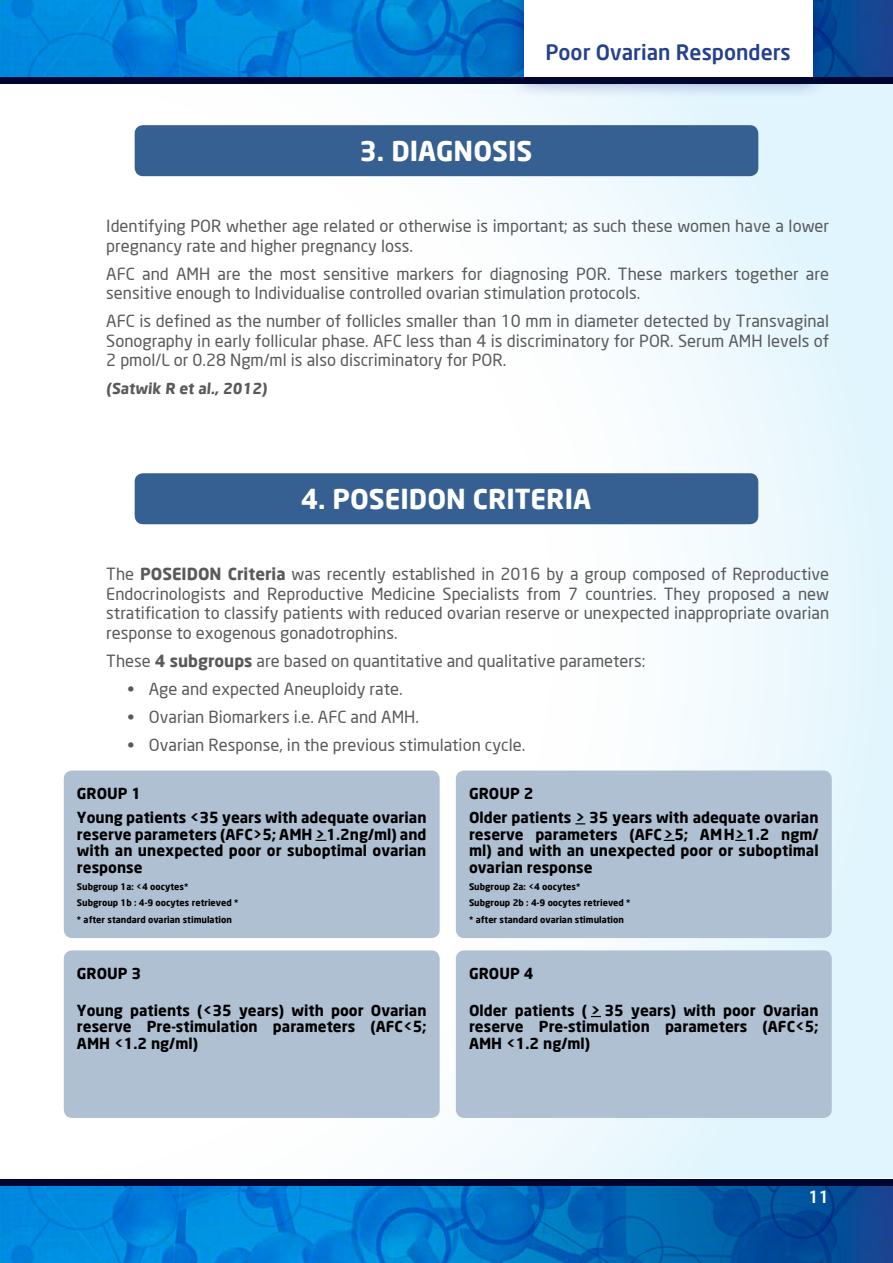
<style>
.page{position:relative;width:893px;height:1263px;background:#fff}
.page>*{position:absolute;margin:0;border:0;box-sizing:border-box;transform-origin:0 0}
.t1{font:700 27px "Neo Sans";color:#fff}
.t2{font:500 21px "Neo Sans";color:#25408f}
.t3{font:16.5px/19.5px "Neo Sans";color:#58595b}
.t4{font:500 16.5px "Neo Sans";color:#fff}
.t5{font:700 15px/16.5px "Neo Sans";color:#000;text-align:justify}
.t6{font:700 15px "Neo Sans";color:#58595b}
.t7{font:700 9px/16.6px "Neo Sans";color:#000}
.s1{font-weight:700}
</style>
<div class="page">
<img style="left:0;top:0;width:893px;height:77px">
<img style="left:0;top:1186px;width:893px;height:77px">
<div style="left:0;top:79px;width:893px;height:1099px;background:linear-gradient(to right,#fff,#e9f8fd)"></div>
<div style="left:505px;top:0;width:326px;height:100px;background:#0b0080;opacity:.45"></div>
<div style="left:524px;top:0;width:288px;height:81px;background:#fff"></div>
<div style="left:0;top:77px;width:893px;height:7px;background:#00062f"></div>
<div style="left:0;top:1179px;width:893px;height:7px;background:#00062f"></div>
<div style="left:135px;top:125px;width:623px;height:51px;background:#366091;border-radius:9px"></div>
<div style="left:135px;top:473px;width:623px;height:51px;background:#366091;border-radius:9px"></div>
<div style="left:64px;top:950px;width:376px;height:168px;background:#afc0d3;border-radius:9px"></div>
<div style="left:456px;top:950px;width:376px;height:168px;background:#afc0d3;border-radius:9px"></div>
<div style="left:64px;top:770px;width:376px;height:168px;background:#afc0d3;border-radius:9px"></div>
<div style="left:456px;top:770px;width:376px;height:168px;background:#afc0d3;border-radius:9px"></div>
<p class="t2" style="left:545px;top:39px;width:247px">Poor Ovarian Responders</p>
<h1 class="t1" style="left:359px;top:134px;width:174px">3. DIAGNOSIS</h1>
<p class="t3" style="left:106px;top:216px;width:724px">Identifying POR whether age related or otherwise is important; as such these women have a lower pregnancy rate and higher pregnancy loss.</p>
<p class="t3" style="left:106px;top:264px;width:724px">AFC and AMH are the most sensitive markers for diagnosing POR. These markers together are sensitive enough to Individualise controlled ovarian stimulation protocols.</p>
<p class="t3" style="left:106px;top:311px;width:724px;text-align:justify">AFC is defined as the number of follicles smaller than 10 mm in diameter detected by Transvaginal Sonography in early follicular phase. AFC less than 4 is discriminatory for POR. Serum AMH levels of 2 pmol/L or 0.28 Ngm/ml is also discriminatory for POR.</p>
<p class="t6" style="left:106px;top:379px;width:164px">(Satwik R et al., 2012)</p>
<h1 class="t1" style="left:301px;top:482px;width:292px">4. POSEIDON CRITERIA</h1>
<p class="t3" style="left:106px;top:564px;width:724px;text-align:justify">The <span class="s1">POSEIDON Criteria</span> was recently established in 2016 by a group composed of Reproductive Endocrinologists and Reproductive Medicine Specialists from 7 countries. They proposed a new stratification to classify patients with reduced ovarian reserve or unexpected inappropriate ovarian response to exogenous gonadotrophins.</p>
<p class="t3" style="left:106px;top:651px;width:541px">These <span class="s1">4 subgroups</span> are based on quantitative and qualitative parameters:</p>
<p class="t3" style="left:128px;top:679px;width:277px">• Age and expected Aneuploidy rate.</p>
<p class="t3" style="left:128px;top:707px;width:293px">• Ovarian Biomarkers i.e. AFC and AMH.</p>
<p class="t3" style="left:128px;top:735px;width:399px">• Ovarian Response, in the previous stimulation cycle.</p>
<p class="t5" style="left:77px;top:781px;width:351px;line-height:24.3px">GROUP 1<br>Young patients &lt;35 years with adequate ovarian</p>
<p class="t5" style="left:77px;top:825px;width:351px">reserve parameters (AFC&gt;5; AMH &gt;1.2ng/ml) and with an unexpected poor or suboptimal ovarian response</p>
<p class="t7" style="left:77px;top:878px;width:163px">Subgroup 1a: &lt;4 oocytes*<br>Subgroup 1b : 4-9 oocytes retrieved * * after standard ovarian stimulation</p>
<p class="t5" style="left:77px;top:965px;width:66px">GROUP 3</p>
<p class="t5" style="left:77px;top:1002px;width:351px">Young patients (&lt;35 years) with poor Ovarian reserve Pre-stimulation parameters (AFC&lt;5; AMH &lt;1.2 ng/ml)</p>
<p class="t5" style="left:469px;top:781px;width:351px;line-height:24.3px">GROUP 2<br>Older patients &gt; 35 years with adequate ovarian</p>
<p class="t5" style="left:469px;top:825px;width:351px">reserve parameters (AFC&gt;5; AMH&gt;1.2 ngm/ ml) and with an unexpected poor or suboptimal ovarian response</p>
<p class="t7" style="left:469px;top:878px;width:163px">Subgroup 2a: &lt;4 oocytes*<br>Subgroup 2b : 4-9 oocytes retrieved * * after standard ovarian stimulation</p>
<p class="t5" style="left:469px;top:965px;width:66px">GROUP 4</p>
<p class="t5" style="left:469px;top:1002px;width:351px">Older patients ( &gt; 35 years) with poor Ovarian reserve Pre-stimulation parameters (AFC&lt;5; AMH &lt;1.2 ng/ml)</p>
<p class="t4" style="left:808px;top:1186px;width:22px">11</p>
</div>
